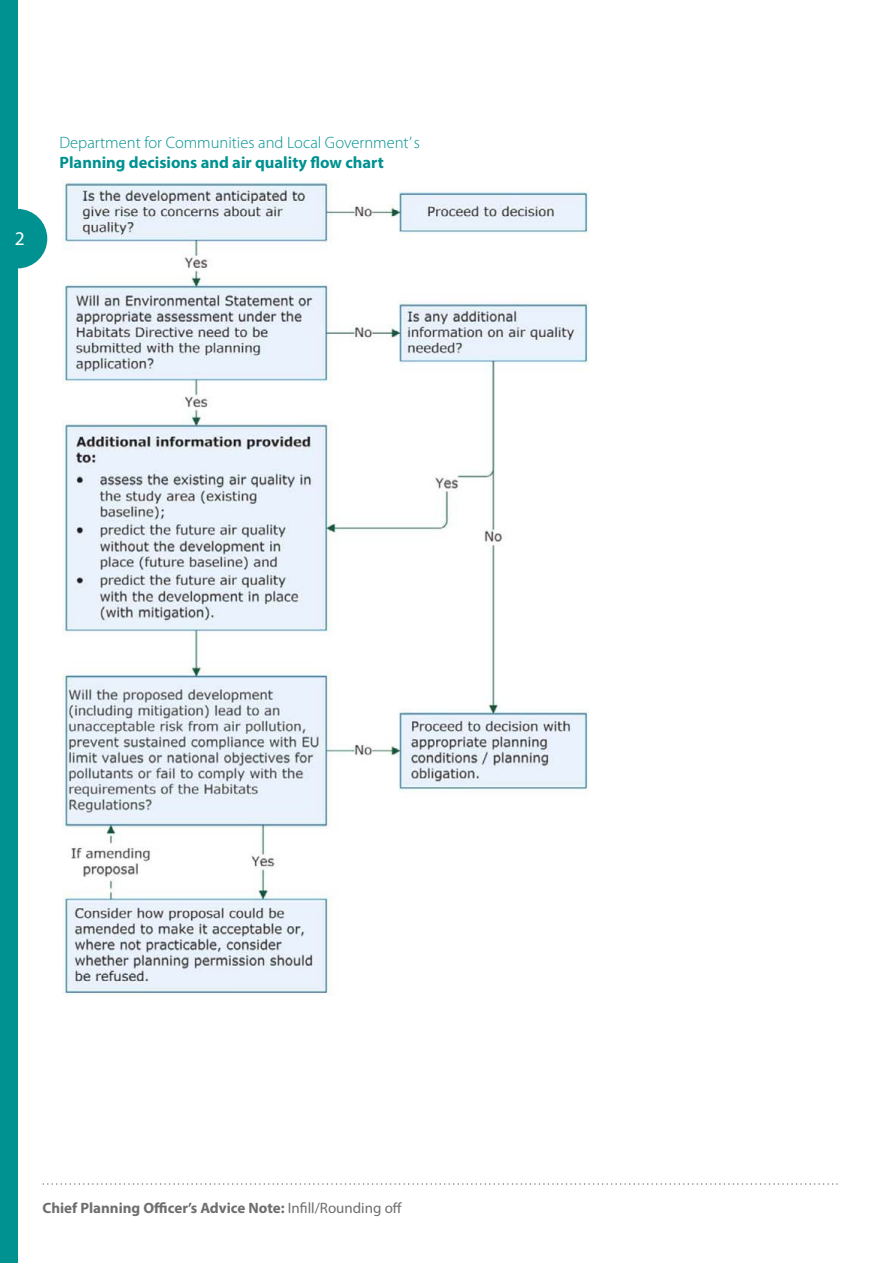
<style>
.page{position:relative;width:893px;height:1263px;background:#fff}
.page>*{position:absolute;margin:0;border:0;box-sizing:border-box;transform-origin:0 0}
.t1{font:19.5px "Myriad Pro";color:#fff}
.t2{font:300 16.5px "Myriad Pro";color:#009191}
.t3{font:700 16.5px "Myriad Pro";color:#009191}
.t4{font:700 15px "Myriad Pro";color:#6e6e70}
.s1{font-weight:400}
</style>
<div class="page">
<svg style="left:43px;top:1183px;width:795px;height:2px"></svg>
<div style="left:0;top:0;width:17px;height:1263px;background:#009191"></div>
<svg style="left:17px;top:209px;width:30px;height:59px"></svg>
<img style="left:62px;top:180px;width:527px;height:815px">
<p class="t1" style="left:15px;top:227px;width:12px">2</p>
<p class="t2" style="left:60px;top:133px;width:362px">Department for Communities and Local Government’ s</p>
<p class="t3" style="left:60px;top:152px;width:326px">Planning decisions and air quality flow chart</p>
<p class="t4" style="left:43px;top:1198px;width:361px">Chief Planning Officer’s Advice Note: <span class="s1">Infill/Rounding off</span></p>
</div>
